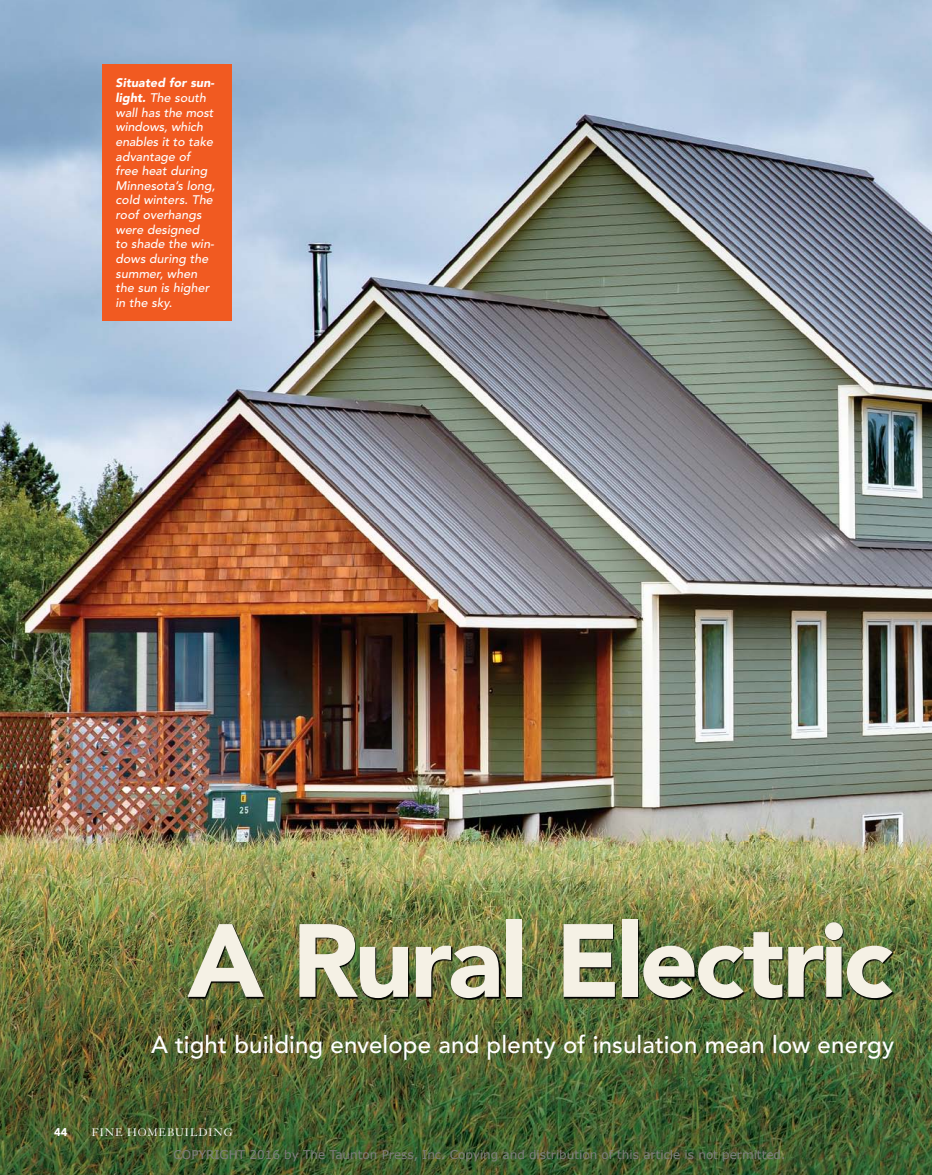
<style>
.page{position:relative;width:932px;height:1175px;background:#fff}
.page>*{position:absolute;margin:0;border:0;box-sizing:border-box;transform-origin:0 0}
.t1{font:900 102.75px "Avenir LT Std";letter-spacing:-.04em;color:#f5f1e5}
.t2{font:500 24px "Avenir LT Std";letter-spacing:.005em;color:#fff}
.t3{font:italic 500 12.3px/14.7px "Avenir LT Std";letter-spacing:.005em;color:#fff}
.t4{font:12px "Verdana";color:#808080}
.t5{font:12px "Granjon LT Std";letter-spacing:.07em;color:#fff}
.t6{font:900 11.25px "Avenir LT Std";color:#fff}
.s1{font-weight:900}
</style>
<div class="page">
<img style="left:0;top:0;width:932px;height:843px">
<img style="left:0;top:843px;width:207px;height:331px">
<img style="left:207px;top:843px;width:725px;height:77px">
<img style="left:207px;top:999px;width:725px;height:175px">
<img style="left:188px;top:920px;width:744px;height:79px">
<div style="left:102px;top:64px;width:129px;height:257px;background:#f15a21"></div>
<p class="t3" style="left:116px;top:76px;width:101px"><span class="s1">Situated for sun&shy;light.</span> The south wall has the most windows, which enables it to take advantage of free heat during<br>Minnesota’s long, cold winters. The roof overhangs were designed<br>to shade the win&shy;dows during the summer, when the sun is higher in the sky.</p>
<h1 class="t1" style="left:187px;top:899px;width:706px">A Rural Electric</h1>
<h2 class="t2" style="left:151px;top:1030px;width:744px">A tight building envelope and plenty of insulation mean low energy</h2>
<p class="t6" style="left:54px;top:1125px;width:15px">44</p>
<p class="t5" style="left:92px;top:1126px;width:142px">FINE HOMEBUILDING</p>
<p class="t4" style="left:174px;top:1146px;width:613px">COPYRIGHT 2016 by The Taunton Press, Inc. Copying and distribution of this article is not permitted.</p>
</div>
